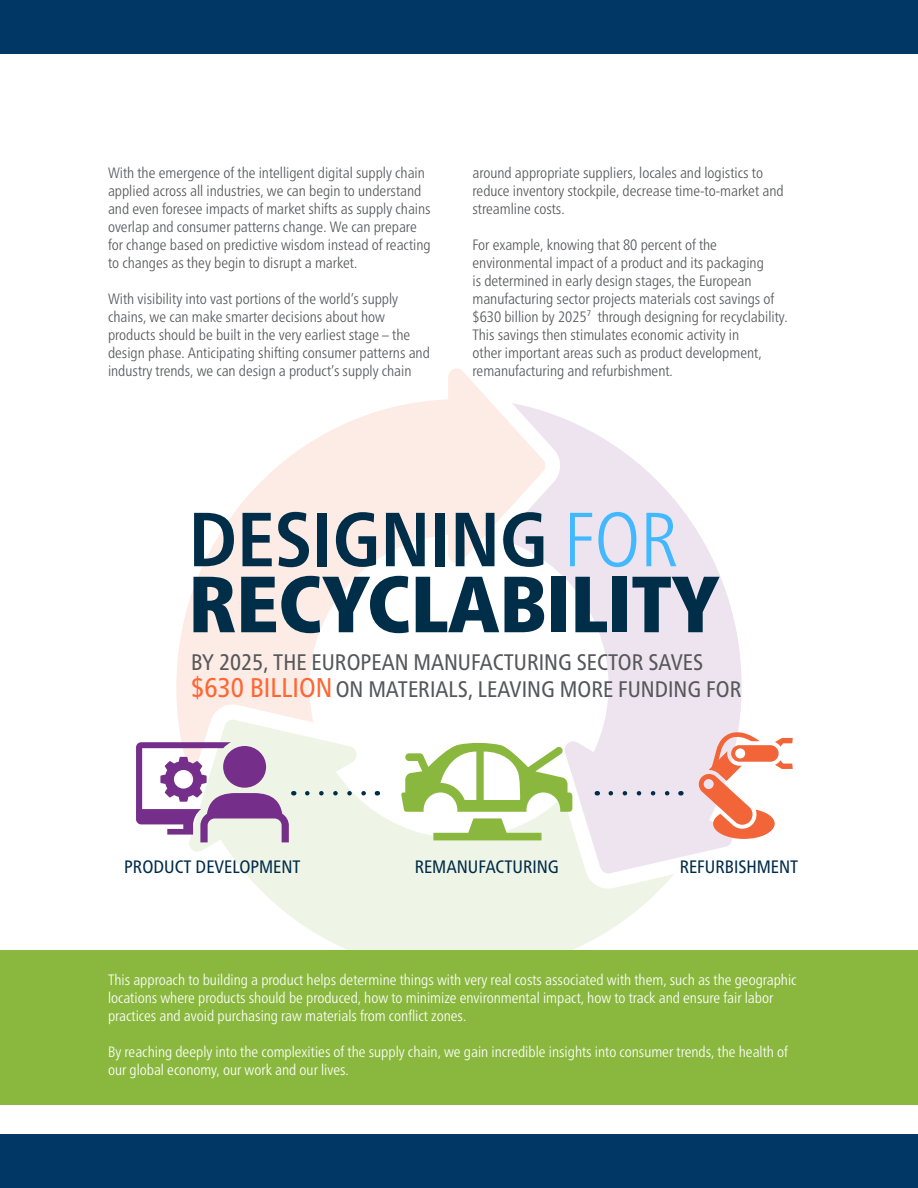
<style>
.page{position:relative;width:918px;height:1188px;background:#fff}
.page>*{position:absolute;margin:0;border:0;box-sizing:border-box;transform-origin:0 0}
.t1{font:900 condensed 79.5px "Frutiger Neue LT Pro";color:#002d48}
.t2{font:700 condensed 76.5px "Frutiger Neue LT Pro";color:#002d48}
.t3{font:condensed 22.5px/27px "Frutiger Neue LT Pro";color:#555759}
.t4{font:condensed 18px "Frutiger Neue LT Pro";color:#002b49}
.t5{font:300 condensed 15px/18px "Frutiger Neue LT Pro";color:#555759}
.t6{font:300 condensed 15px/18px "Frutiger Neue LT Pro";color:#fff}
.s1{font-weight:300;color:#42b8ff}
.s2{font-size:27px;color:#f63}
</style>
<div class="page">
<div style="left:0;top:0;width:918px;height:54px;background:#003764"></div>
<div style="left:0;top:1134px;width:918px;height:54px;background:#003764"></div>
<div style="left:0;top:950px;width:918px;height:155px;background:#8ab83f"></div>
<svg style="left:546px;top:412px;width:196px;height:447px;fill:#ede4ef"></svg>
<svg style="left:176px;top:368px;width:370px;height:374px"></svg>
<svg style="left:187px;top:719px;width:487px;height:231px;fill:#eff5e6"></svg>
<svg style="left:698px;top:731px;width:95px;height:108px"></svg>
<svg style="left:611px;top:791px;width:62px;height:5px"></svg>
<svg style="left:401px;top:742px;width:200px;height:127px"></svg>
<svg style="left:307px;top:791px;width:63px;height:5px"></svg>
<svg style="left:136px;top:742px;width:158px;height:100px"></svg>
<p class="t5" style="left:108px;top:164px;width:324px">With the emergence of the intelligent digital supply chain applied across all industries, we can begin to understand and even foresee impacts of market shifts as supply chains overlap and consumer patterns change. We can prepare for change based on predictive wisdom instead of reacting to changes as they begin to disrupt a market.</p>
<p class="t5" style="left:108px;top:290px;width:323px">With visibility into vast portions of the world’s supply chains, we can make smarter decisions about how products should be built in the very earliest stage – the design phase. Anticipating shifting consumer patterns and industry trends, we can design a product’s supply chain</p>
<p class="t5" style="left:472px;top:164px;width:313px">around appropriate suppliers, locales and logistics to reduce inventory stockpile, decrease time-to-market and streamline costs.</p>
<p class="t5" style="left:472px;top:236px;width:317px">For example, knowing that 80 percent of the environmental impact of a product and its packaging<br>is determined in early design stages, the European manufacturing sector projects materials cost savings of $630 billion by 2025<sup>7</sup> through designing for recyclability.<br>This savings then stimulates economic activity in<br>other important areas such as product development, remanufacturing and refurbishment.</p>
<h2 class="t2" style="left:189px;top:494px;width:491px">DESIGNING <span class="s1">FOR</span></h2>
<h1 class="t1" style="left:189px;top:557px;width:532px">RECYCLABILITY</h1>
<h3 class="t3" style="left:191px;top:648px;width:552px">BY 2025, THE EUROPEAN MANUFACTURING SECTOR SAVES <span class="s2">$630 BILLION</span>ON MATERIALS, LEAVING MORE FUNDING FOR</h3>
<p class="t4" style="left:124px;top:856px;width:178px">PRODUCT DEVELOPMENT</p>
<p class="t4" style="left:415px;top:856px;width:146px">REMANUFACTURING</p>
<p class="t4" style="left:680px;top:856px;width:120px">REFURBISHMENT</p>
<p class="t6" style="left:108px;top:971px;width:690px">This approach to building a product helps determine things with very real costs associated with them, such as the geographic locations where products should be produced, how to minimize environmental impact, how to track and ensure fair labor practices and avoid purchasing raw materials from conflict zones.</p>
<p class="t6" style="left:108px;top:1043px;width:681px">By reaching deeply into the complexities of the supply chain, we gain incredible insights into consumer trends, the health of our global economy, our work and our lives.</p>
</div>
